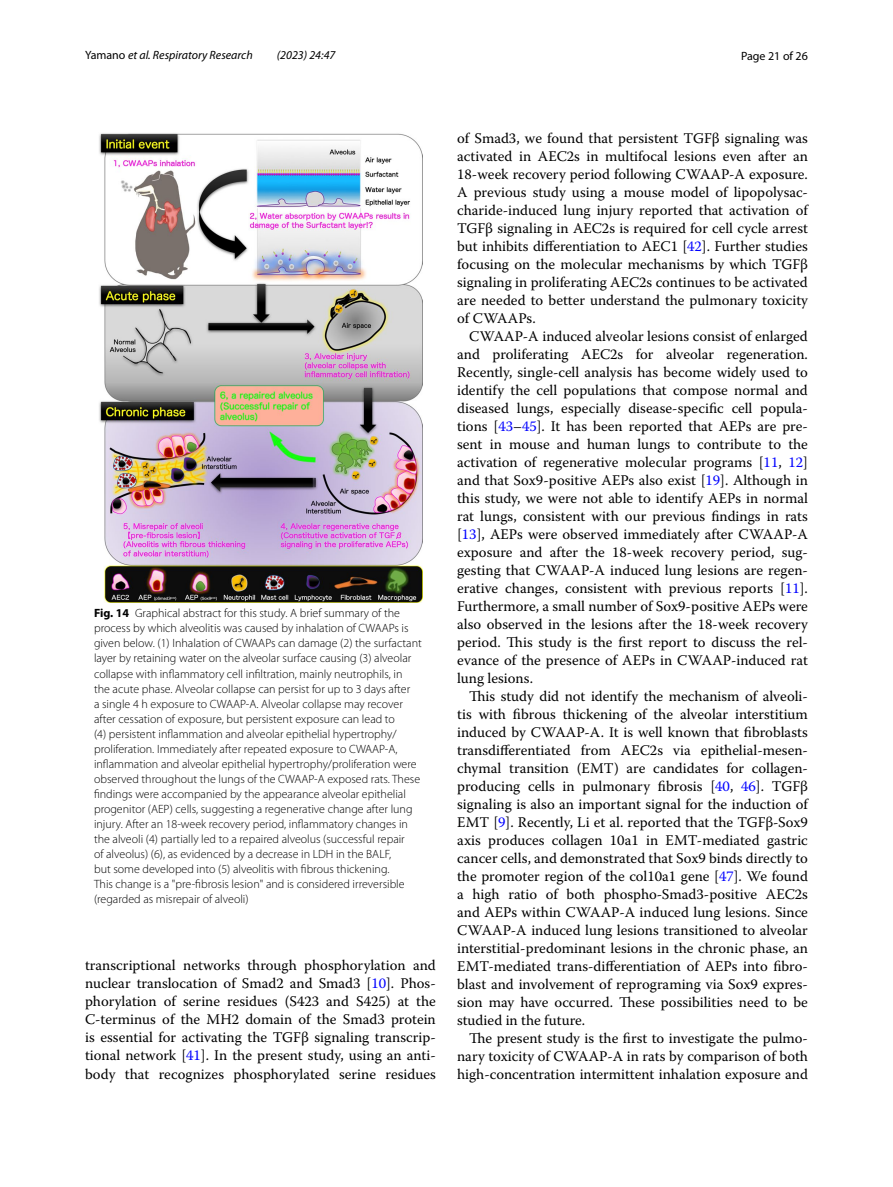
<style>
.page{position:relative;width:893px;height:1187px;background:#fff}
.page>*{position:absolute;margin:0;border:0;box-sizing:border-box;transform-origin:0 0}
.t1{font:14.7px/18px "Warnock Pro";color:#000;text-align:justify}
.t2{font:300 12px/15px "Myriad Pro";color:#000}
.t3{font:italic 12px "Myriad Pro";color:#000}
.t4{font:12px "Myriad Pro";color:#000}
.s1{font-style:normal}
.s2{font-weight:700}
.s3{color:#00f}
</style>
<div class="page">
<img style="left:99px;top:133px;width:323px;height:469px">
<p class="t3" style="left:85px;top:48px;width:169px"><span class="s1">Yamano</span> et al. Respiratory Research</p>
<p class="t3" style="left:277px;top:48px;width:60px">(2023) 24:47</p>
<p class="t4" style="left:741px;top:48px;width:68px">Page 21 of 26</p>
<p class="t2" style="left:94px;top:606px;width:329px"><span class="s2">Fig. 14</span> Graphical abstract for this study. A brief summary of the process by which alveolitis was caused by inhalation of CWAAPs is given below. (1) Inhalation of CWAAPs can damage (2) the surfactant layer by retaining water on the alveolar surface causing (3) alveolar collapse with inflammatory cell infiltration, mainly neutrophils, in<br>the acute phase. Alveolar collapse can persist for up to 3 days after<br>a single 4 h exposure to CWAAP-A. Alveolar collapse may recover after cessation of exposure, but persistent exposure can lead to<br>(4) persistent inflammation and alveolar epithelial hypertrophy/ proliferation. Immediately after repeated exposure to CWAAP-A, inflammation and alveolar epithelial hypertrophy/proliferation were observed throughout the lungs of the CWAAP-A exposed rats. These findings were accompanied by the appearance alveolar epithelial progenitor (AEP) cells, suggesting a regenerative change after lung injury. After an 18-week recovery period, inflammatory changes in the alveoli (4) partially led to a repaired alveolus (successful repair<br>of alveolus) (6), as evidenced by a decrease in LDH in the BALF,<br>but some developed into (5) alveolitis with fibrous thickening.<br>This change is a "pre-fibrosis lesion" and is considered irreversible (regarded as misrepair of alveoli)</p>
<p class="t1" style="left:85px;top:956px;width:352px">transcriptional networks through phosphorylation and nuclear translocation of Smad2 and Smad3 [<span class="s3">10</span>]. Phos&shy;phorylation of serine residues (S423 and S425) at the C-terminus of the MH2 domain of the Smad3 protein is essential for activating the TGFβ signaling transcrip&shy;tional network [<span class="s3">41</span>]. In the present study, using an anti&shy;body that recognizes phosphorylated serine residues</p>
<p class="t1" style="left:457px;top:128px;width:352px">of Smad3, we found that persistent TGFβ signaling was activated in AEC2s in multifocal lesions even after an 18-week recovery period following CWAAP-A exposure.<br>A previous study using a mouse model of lipopolysac&shy;charide-induced lung injury reported that activation of TGFβ signaling in AEC2s is required for cell cycle arrest but inhibits differentiation to AEC1 [<span class="s3">42</span>]. Further studies focusing on the molecular mechanisms by which TGFβ signaling in proliferating AEC2s continues to be activated are needed to better understand the pulmonary toxicity of CWAAPs.</p>
<p class="t1" style="left:457px;top:326px;width:352px;text-indent:12px">CWAAP-A induced alveolar lesions consist of enlarged and proliferating AEC2s for alveolar regeneration.<br>Recently, single-cell analysis has become widely used to identify the cell populations that compose normal and diseased lungs, especially disease-specific cell popula&shy;tions [<span class="s3">43</span>–<span class="s3">45</span>]. It has been reported that AEPs are pre&shy;sent in mouse and human lungs to contribute to the activation of regenerative molecular programs [<span class="s3">11</span>, <span class="s3">12</span>] and that Sox9-positive AEPs also exist [<span class="s3">19</span>]. Although in this study, we were not able to identify AEPs in normal rat lungs, consistent with our previous findings in rats [<span class="s3">13</span>], AEPs were observed immediately after CWAAP-A exposure and after the 18-week recovery period, sug&shy;gesting that CWAAP-A induced lung lesions are regen&shy;erative changes, consistent with previous reports [<span class="s3">11</span>].<br>Furthermore, a small number of Sox9-positive AEPs were also observed in the lesions after the 18-week recovery period. This study is the first report to discuss the rel&shy;evance of the presence of AEPs in CWAAP-induced rat lung lesions.</p>
<p class="t1" style="left:457px;top:686px;width:352px;text-indent:12px">This study did not identify the mechanism of alveoli&shy;tis with fibrous thickening of the alveolar interstitium induced by CWAAP-A. It is well known that fibroblasts transdifferentiated from AEC2s via epithelial-mesen&shy;chymal transition (EMT) are candidates for collagen&shy;producing cells in pulmonary fibrosis [<span class="s3">40</span>, <span class="s3">46</span>]. TGFβ signaling is also an important signal for the induction of EMT [<span class="s3">9</span>]. Recently, Li et al. reported that the TGFβ-Sox9 axis produces collagen 10a1 in EMT-mediated gastric cancer cells, and demonstrated that Sox9 binds directly to the promoter region of the col10a1 gene [<span class="s3">47</span>]. We found a high ratio of both phospho-Smad3-positive AEC2s and AEPs within CWAAP-A induced lung lesions. Since CWAAP-A induced lung lesions transitioned to alveolar interstitial-predominant lesions in the chronic phase, an EMT-mediated trans-differentiation of AEPs into fibro&shy;blast and involvement of reprograming via Sox9 expres&shy;sion may have occurred. These possibilities need to be studied in the future.</p>
<p class="t1" style="left:457px;top:1028px;width:352px;text-indent:12px">The present study is the first to investigate the pulmo&shy;nary toxicity of CWAAP-A in rats by comparison of both high-concentration intermittent inhalation exposure and</p>
</div>
